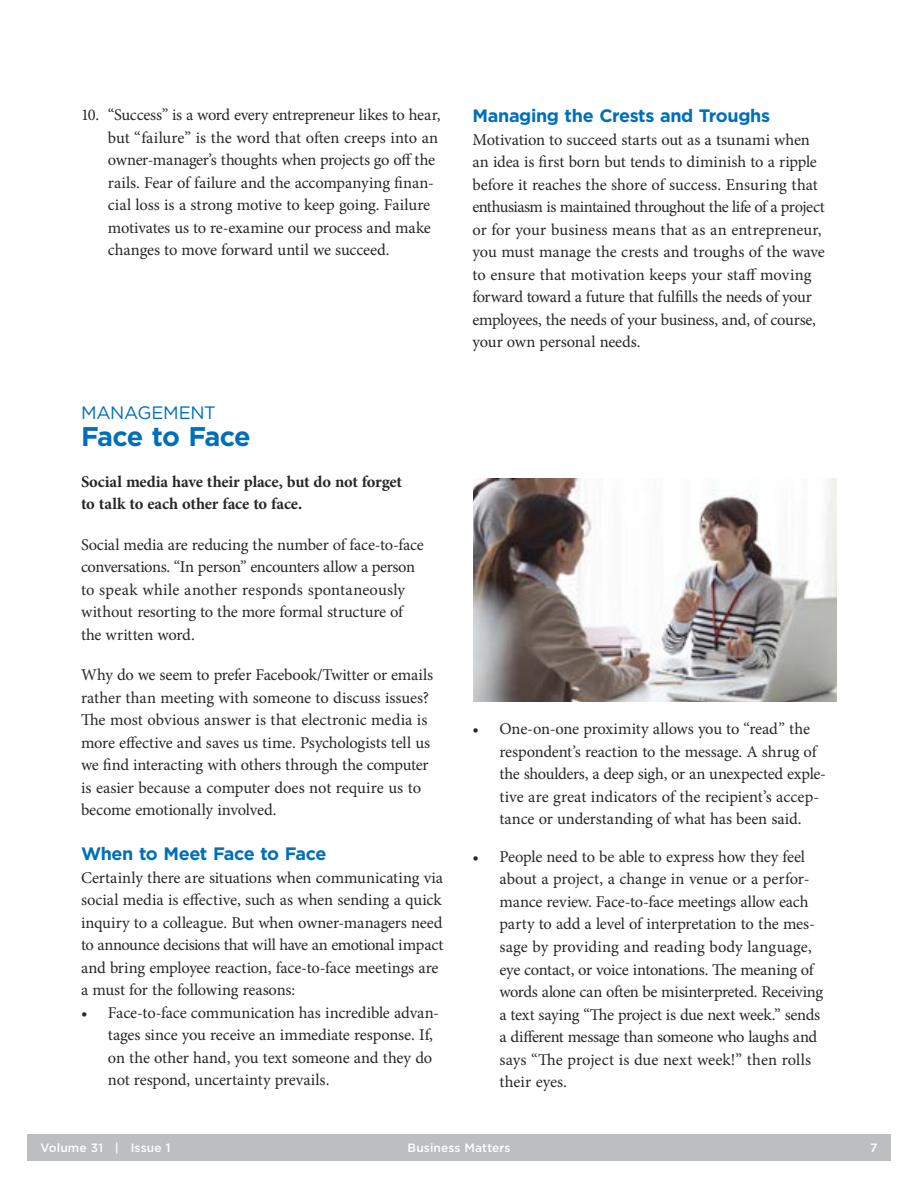
<style>
.page{position:relative;width:918px;height:1188px;background:#fff}
.page>*{position:absolute;margin:0;border:0;box-sizing:border-box;transform-origin:0 0}
.t1{font:700 27px "Gotham";letter-spacing:-.04em;color:#006fba}
.t2{font:700 18px "Gotham";letter-spacing:-.02em;color:#006fba}
.t3{font:18px "Gotham";letter-spacing:-.015em;color:#006fba}
.t4{font:16.5px/22.5px "Minion Pro";letter-spacing:-.01em;color:#292829}
.t5{font:700 16.5px/22.5px "Minion Pro";letter-spacing:-.01em;color:#292829}
.t6{font:500 12px "Gotham";letter-spacing:.01em;color:#fff}
</style>
<div class="page">
<div style="left:27px;top:1134px;width:864px;height:27px;background:#bcbec0"></div>
<img style="left:473px;top:479px;width:364px;height:223px">
<p class="t4" style="left:108px;top:104px;width:334px;text-indent:-27px">10. “Success” is a word every entrepreneur likes to hear, but “failure” is the word that often creeps into an owner-manager’s thoughts when projects go off the rails. Fear of failure and the accompanying finan&shy;cial loss is a strong motive to keep going. Failure motivates us to re-examine our process and make changes to move forward until we succeed.</p>
<p class="t2" style="left:472px;top:104px;width:299px">Managing the Crests and Troughs</p>
<p class="t4" style="left:472px;top:128px;width:354px">Motivation to succeed starts out as a tsunami when an idea is first born but tends to diminish to a ripple before it reaches the shore of success. Ensuring that enthusiasm is maintained throughout the life of a project or for your business means that as an entrepreneur, you must manage the crests and troughs of the wave to ensure that motivation keeps your staff moving forward toward a future that fulfills the needs of your employees, the needs of your business, and, of course, your own personal needs.</p>
<p class="t3" style="left:81px;top:402px;width:136px">MANAGEMENT</p>
<h1 class="t1" style="left:81px;top:419px;width:171px">Face to Face</h1>
<p class="t5" style="left:81px;top:470px;width:323px">Social media have their place, but do not forget to talk to each other face to face.</p>
<p class="t4" style="left:81px;top:533px;width:344px">Social media are reducing the number of face-to-face conversations. “In person” encounters allow a person to speak while another responds spontaneously without resorting to the more formal structure of the written word.</p>
<p class="t4" style="left:81px;top:664px;width:354px">Why do we seem to prefer Facebook/Twitter or emails rather than meeting with someone to discuss issues?<br>The most obvious answer is that electronic media is more effective and saves us time. Psychologists tell us we find interacting with others through the computer is easier because a computer does not require us to become emotionally involved.</p>
<p class="t2" style="left:81px;top:842px;width:247px">When to Meet Face to Face</p>
<p class="t4" style="left:81px;top:866px;width:364px">Certainly there are situations when communicating via social media is effective, such as when sending a quick inquiry to a colleague. But when owner-managers need to announce decisions that will have an emotional impact and bring employee reaction, face-to-face meetings are a must for the following reasons:</p>
<p class="t4" style="left:108px;top:1001px;width:333px;text-indent:-27px">• Face-to-face communication has incredible advan&shy;tages since you receive an immediate response. If, on the other hand, you text someone and they do not respond, uncertainty prevails.</p>
<p class="t4" style="left:499px;top:718px;width:328px;text-indent:-27px">• One-on-one proximity allows you to “read” the respondent’s reaction to the message. A shrug of the shoulders, a deep sigh, or an unexpected exple&shy;tive are great indicators of the recipient’s accep&shy;tance or understanding of what has been said.</p>
<p class="t4" style="left:499px;top:846px;width:325px;text-indent:-27px">• People need to be able to express how they feel about a project, a change in venue or a perfor&shy;mance review. Face-to-face meetings allow each party to add a level of interpretation to the mes&shy;sage by providing and reading body language, eye contact, or voice intonations. The meaning of words alone can often be misinterpreted. Receiving a text saying “The project is due next week.” sends a different message than someone who laughs and says “The project is due next week!” then rolls their eyes.</p>
<p class="t6" style="left:40px;top:1140px;width:131px">Volume 31 | Issue 1</p>
<p class="t6" style="left:407px;top:1140px;width:105px">Business Matters</p>
<p class="t6" style="left:870px;top:1140px;width:9px">7</p>
</div>
